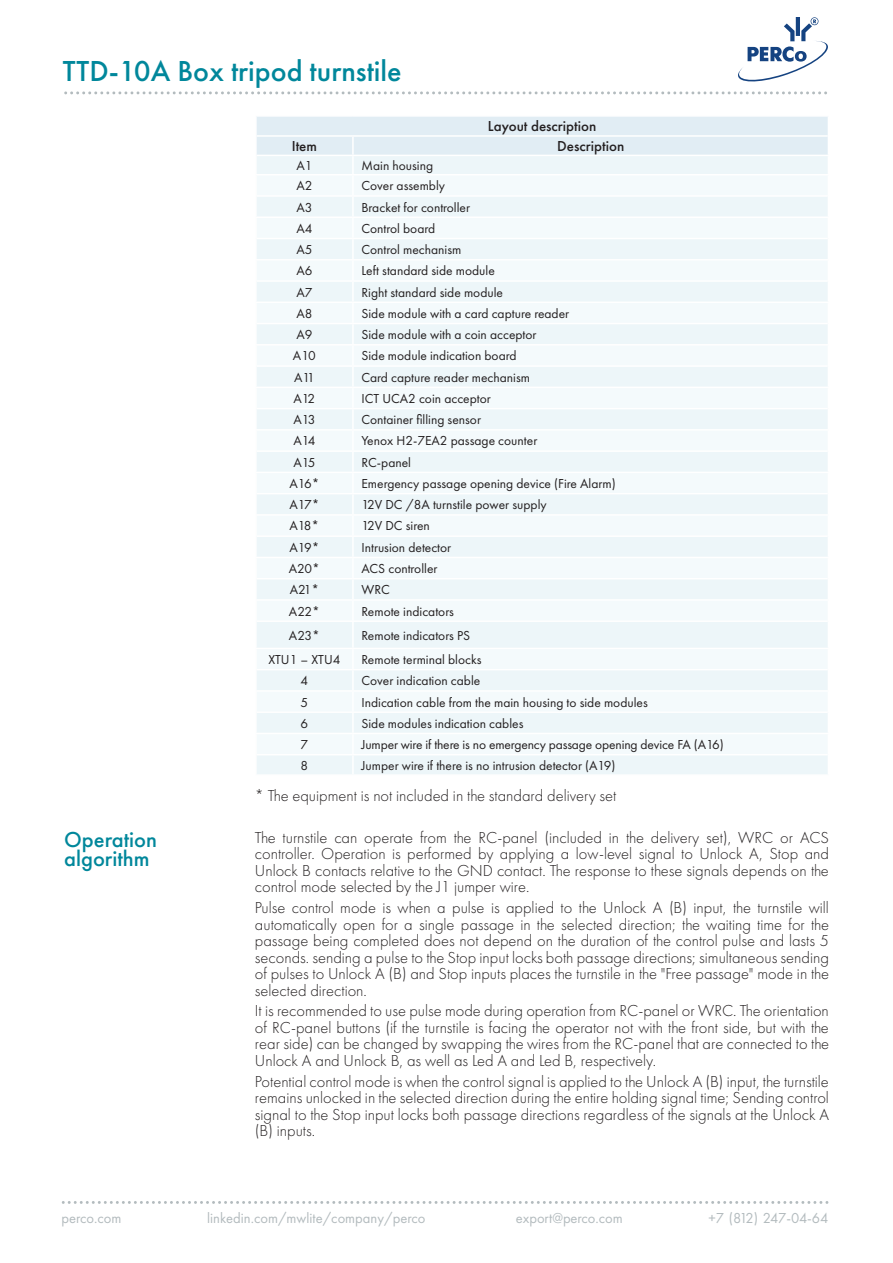
<style>
.page{position:relative;width:893px;height:1263px;background:#fff}
.page>*{position:absolute;margin:0;border:0;box-sizing:border-box;transform-origin:0 0}
.ТОЗ_Заголовок_раздел{font:500 30px "Futura New";color:#00879b}
.ТОЗ_заголовки_в_текс{font:500 22.5px/19.5px "Futura New";color:#00879b}
.Основной_текст_Futur{font:300 16.5px/16.5px "Futura New";color:#231f20;text-align:justify}
.t1{font:15px "Futura New";color:#b3bbbe}
.Таблица__заголовок{font:500 15px "Futura New";color:#231f20}
.t2{font:15px "Futura New";letter-spacing:-.04em;color:#b3bbbe}
.Таблица_текст_futura{font:13.5px "Futura New";color:#231f20}
</style>
<div class="page">
<svg style="left:66px;top:91px;width:754px;height:3px"></svg>
<svg style="left:63px;top:1201px;width:758px;height:3px"></svg>
<svg style="left:738px;top:18px;width:90px;height:64px"></svg>
<svg style="left:256px;top:116px;width:572px;height:658px"></svg>
<hr style="left:257px;top:754px;width:96px;height:1px;background:#fff">
<hr style="left:353px;top:754px;width:475px;height:1px;background:#fff">
<p class="ТОЗ_Заголовок_раздел" style="left:63px;top:53px;width:340px">TTD-10A Box tripod turnstile</p>
<p class="Таблица__заголовок" style="left:488px;top:117px;width:110px">Layout description</p>
<p class="ТОЗ_заголовки_в_текс" style="left:64px;top:829px;width:94px">Operation algorithm</p>
<p class="Таблица__заголовок" style="left:292px;top:137px;width:27px">Item</p>
<p class="Таблица__заголовок" style="left:557px;top:137px;width:69px">Description</p>
<p class="Таблица_текст_futura" style="left:296px;top:157px;width:18px">A1</p>
<p class="Таблица_текст_futura" style="left:361px;top:157px;width:73px">Main housing</p>
<p class="Таблица_текст_futura" style="left:296px;top:178px;width:18px">A2</p>
<p class="Таблица_текст_futura" style="left:361px;top:178px;width:85px">Cover assembly</p>
<p class="Таблица_текст_futura" style="left:296px;top:199px;width:18px">A3</p>
<p class="Таблица_текст_futura" style="left:361px;top:199px;width:110px">Bracket for controller</p>
<p class="Таблица_текст_futura" style="left:296px;top:220px;width:18px">A4</p>
<p class="Таблица_текст_futura" style="left:361px;top:220px;width:75px">Control board</p>
<p class="Таблица_текст_futura" style="left:296px;top:242px;width:18px">A5</p>
<p class="Таблица_текст_futura" style="left:361px;top:242px;width:101px">Control mechanism</p>
<p class="Таблица_текст_futura" style="left:296px;top:263px;width:18px">A6</p>
<p class="Таблица_текст_futura" style="left:361px;top:263px;width:135px">Left standard side module</p>
<p class="Таблица_текст_futura" style="left:296px;top:284px;width:18px">A7</p>
<p class="Таблица_текст_futura" style="left:361px;top:284px;width:143px">Right standard side module</p>
<p class="Таблица_текст_futura" style="left:296px;top:305px;width:18px">A8</p>
<p class="Таблица_текст_futura" style="left:361px;top:305px;width:209px">Side module with a card capture reader</p>
<p class="Таблица_текст_futura" style="left:296px;top:327px;width:18px">A9</p>
<p class="Таблица_текст_futura" style="left:361px;top:327px;width:177px">Side module with a coin acceptor</p>
<p class="Таблица_текст_futura" style="left:293px;top:348px;width:24px">A10</p>
<p class="Таблица_текст_futura" style="left:361px;top:348px;width:157px">Side module indication board</p>
<p class="Таблица_текст_futura" style="left:294px;top:369px;width:22px">A11</p>
<p class="Таблица_текст_futura" style="left:361px;top:369px;width:170px">Сard capture reader mechanism</p>
<p class="Таблица_текст_futura" style="left:294px;top:390px;width:23px">A12</p>
<p class="Таблица_текст_futura" style="left:361px;top:390px;width:131px">ICT UCA2 coin acceptor</p>
<p class="Таблица_текст_futura" style="left:293px;top:412px;width:23px">A13</p>
<p class="Таблица_текст_futura" style="left:361px;top:412px;width:121px">Container filling sensor</p>
<p class="Таблица_текст_futura" style="left:293px;top:433px;width:24px">A14</p>
<p class="Таблица_текст_futura" style="left:361px;top:433px;width:177px">Yenox H2-7EA2 passage counter</p>
<p class="Таблица_текст_futura" style="left:293px;top:454px;width:24px">A15</p>
<p class="Таблица_текст_futura" style="left:361px;top:454px;width:51px">RC-panel</p>
<p class="Таблица_текст_futura" style="left:289px;top:475px;width:32px">A16*</p>
<p class="Таблица_текст_futura" style="left:361px;top:475px;width:256px">Emergency passage opening device (Fire Alarm)</p>
<p class="Таблица_текст_futura" style="left:289px;top:497px;width:31px">A17*</p>
<p class="Таблица_текст_futura" style="left:361px;top:497px;width:187px">12V DC /8А turnstile power supply</p>
<p class="Таблица_текст_futura" style="left:290px;top:518px;width:31px">A18*</p>
<p class="Таблица_текст_futura" style="left:361px;top:518px;width:70px">12V DC siren</p>
<p class="Таблица_текст_futura" style="left:289px;top:539px;width:31px">A19*</p>
<p class="Таблица_текст_futura" style="left:361px;top:539px;width:91px">Intrusion detector</p>
<p class="Таблица_текст_futura" style="left:289px;top:560px;width:33px">A20*</p>
<p class="Таблица_текст_futura" style="left:361px;top:560px;width:78px">ACS controller</p>
<p class="Таблица_текст_futura" style="left:290px;top:582px;width:31px">A21*</p>
<p class="Таблица_текст_futura" style="left:361px;top:582px;width:30px">WRC</p>
<p class="Таблица_текст_futura" style="left:289px;top:603px;width:32px">A22*</p>
<p class="Таблица_текст_futura" style="left:361px;top:603px;width:94px">Remote indicators</p>
<p class="Таблица_текст_futura" style="left:289px;top:627px;width:32px">A23*</p>
<p class="Таблица_текст_futura" style="left:361px;top:627px;width:110px">Remote indicators PS</p>
<p class="Таблица_текст_futura" style="left:268px;top:651px;width:74px">XTU1 – XTU4</p>
<p class="Таблица_текст_futura" style="left:361px;top:651px;width:122px">Remote terminal blocks</p>
<p class="Таблица_текст_futura" style="left:301px;top:673px;width:9px">4</p>
<p class="Таблица_текст_futura" style="left:361px;top:673px;width:120px">Сover indication cable</p>
<p class="Таблица_текст_futura" style="left:301px;top:694px;width:9px">5</p>
<p class="Таблица_текст_futura" style="left:361px;top:694px;width:288px">Indication cable from the main housing to side modules</p>
<p class="Таблица_текст_futura" style="left:301px;top:715px;width:9px">6</p>
<p class="Таблица_текст_futura" style="left:361px;top:715px;width:163px">Side modules indication cables</p>
<p class="Таблица_текст_futura" style="left:301px;top:736px;width:9px">7</p>
<p class="Таблица_текст_futura" style="left:361px;top:736px;width:364px">Jumper wire if there is no emergency passage opening device FA (А16)</p>
<p class="Таблица_текст_futura" style="left:301px;top:757px;width:9px">8</p>
<p class="Таблица_текст_futura" style="left:361px;top:757px;width:255px">Jumper wire if there is no intrusion detector (А19)</p>
<p class="Основной_текст_Futur" style="left:255px;top:788px;width:363px">* The equipment is not included in the standard delivery set</p>
<p class="Основной_текст_Futur" style="left:255px;top:829px;width:576px">The turnstile can operate from the RC-panel (included in the delivery set), WRC or ACS controller. Operation is performed by applying a low-level signal to Unlock A, Stop and Unlock B contacts relative to the GND contact. The response to these signals depends on the control mode selected by the J1 jumper wire.</p>
<p class="Основной_текст_Futur" style="left:255px;top:899px;width:576px">Pulse control mode is when a pulse is applied to the Unlock A (B) input, the turnstile will automatically open for a single passage in the selected direction; the waiting time for the passage being completed does not depend on the duration of the control pulse and lasts 5 seconds. sending a pulse to the Stop input locks both passage directions; simultaneous sending of pulses to Unlock A (B) and Stop inputs places the turnstile in the "Free passage" mode in the selected direction.</p>
<p class="Основной_текст_Futur" style="left:255px;top:1003px;width:576px">It is recommended to use pulse mode during operation from RC-panel or WRC. The orientation of RC-panel buttons (if the turnstile is facing the operator not with the front side, but with the rear side) can be changed by swapping the wires from the RC-panel that are connected to the Unlock A and Unlock B, аs well as Led A and Led B, respectively.</p>
<p class="Основной_текст_Futur" style="left:255px;top:1073px;width:576px">Potential control mode is when the control signal is applied to the Unlock A (B) input, the turnstile remains unlocked in the selected direction during the entire holding signal time; Sending control signal to the Stop input locks both passage directions regardless of the signals at the Unlock A (B) inputs.</p>
<p class="t1" style="left:62px;top:1209px;width:61px">perco.com</p>
<p class="t1" style="left:207px;top:1209px;width:220px">linkedin.com/mwlite/company/perco</p>
<p class="t1" style="left:516px;top:1209px;width:109px">export@perco.com</p>
<p class="t2" style="left:708px;top:1209px;width:121px">+7 (812) 247-04-64</p>
</div>
